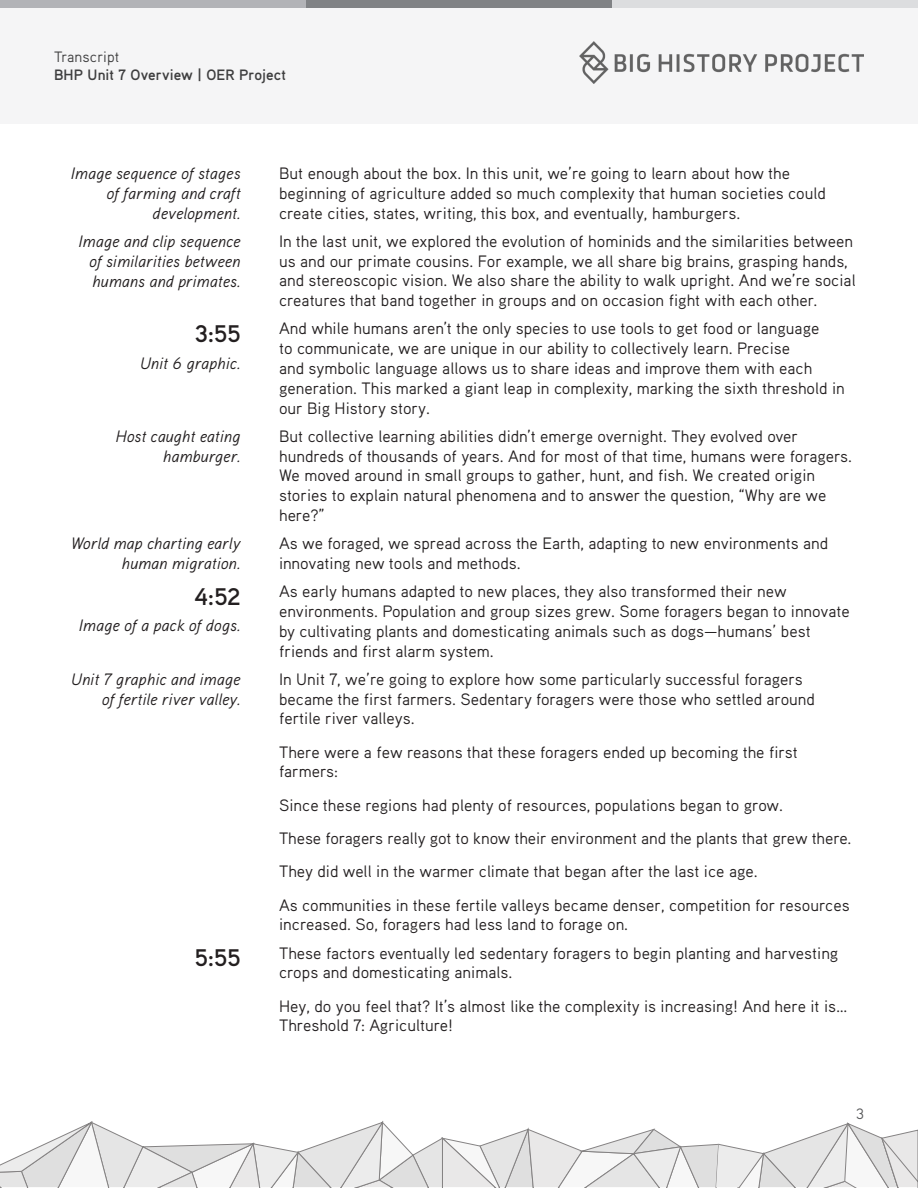
<style>
.page{position:relative;width:918px;height:1188px;background:#fff}
.page>*{position:absolute;margin:0;border:0;box-sizing:border-box;transform-origin:0 0}
.Timing_Header{font:700 24px "Aaux Pro";color:#231f20}
.Body{font:16.5px/19.8px "Aaux Pro";color:#231f20}
.Timing_Text_Descipti{font:italic 16.5px/19.8px "Aaux Pro";color:#231f20;text-align:right}
.t1{font:700 15px "Aaux Pro";letter-spacing:.005em;color:#3e3e3f}
.t2{font:15px "Aaux Pro";color:#3e3e3f}
.t3{font:15px "Aaux Pro";color:#57585a}
</style>
<div class="page">
<div style="left:0;top:0;width:918px;height:123px;background:#f5f5f6"></div>
<div style="left:0;top:0;width:306px;height:8px;background:#b2b3b7"></div>
<div style="left:306px;top:0;width:306px;height:8px;background:#808285"></div>
<div style="left:612px;top:0;width:306px;height:8px;background:#dcdddf"></div>
<svg style="left:0;top:1121px;width:918px;height:67px"></svg>
<img style="left:579px;top:41px;width:284px;height:42px">
<p class="t2" style="left:54px;top:47px;width:67px">Transcript</p>
<p class="t1" style="left:54px;top:65px;width:234px">BHP Unit 7 Overview | OER Project</p>
<h3 class="Timing_Text_Descipti" style="left:71px;top:163px;width:171px">Image sequence of stages of farming and craft development.</h3>
<p class="Body" style="left:279px;top:163px;width:548px">But enough about the box. In this unit, we’re going to learn about how the beginning of agriculture added so much complexity that human societies could create cities, states, writing, this box, and eventually, hamburgers.</p>
<h3 class="Timing_Text_Descipti" style="left:89px;top:231px;width:153px;text-align:justify;text-indent:-11px">Image and clip sequence of similarities between humans and primates.</h3>
<p class="Body" style="left:279px;top:231px;width:578px">In the last unit, we explored the evolution of hominids and the similarities between us and our primate cousins. For example, we all share big brains, grasping hands, and stereoscopic vision. We also share the ability to walk upright. And we’re social creatures that band together in groups and on occasion fight with each other.</p>
<h2 class="Timing_Header" style="left:195px;top:318px;width:47px">3:55</h2>
<h3 class="Timing_Text_Descipti" style="left:140px;top:352px;width:102px">Unit 6 graphic.</h3>
<p class="Body" style="left:279px;top:318px;width:567px">And while humans aren’t the only species to use tools to get food or language<br>to communicate, we are unique in our ability to collectively learn. Precise<br>and symbolic language allows us to share ideas and improve them with each generation. This marked a giant leap in complexity, marking the sixth threshold in our Big History story.</p>
<h3 class="Timing_Text_Descipti" style="left:116px;top:426px;width:126px">Host caught eating hamburger.</h3>
<p class="Body" style="left:279px;top:426px;width:575px">But collective learning abilities didn’t emerge overnight. They evolved over hundreds of thousands of years. And for most of that time, humans were foragers.<br>We moved around in small groups to gather, hunt, and fish. We created origin stories to explain natural phenomena and to answer the question, “Why are we here?”</p>
<h3 class="Timing_Text_Descipti" style="left:71px;top:533px;width:171px">World map charting early human migration.</h3>
<p class="Body" style="left:279px;top:533px;width:551px">As we foraged, we spread across the Earth, adapting to new environments and innovating new tools and methods.</p>
<h2 class="Timing_Header" style="left:194px;top:581px;width:48px">4:52</h2>
<h3 class="Timing_Text_Descipti" style="left:79px;top:615px;width:163px">Image of a pack of dogs.</h3>
<p class="Body" style="left:279px;top:581px;width:572px">As early humans adapted to new places, they also transformed their new environments. Population and group sizes grew. Some foragers began to innovate by cultivating plants and domesticating animals such as dogs—humans’ best friends and first alarm system.</p>
<h3 class="Timing_Text_Descipti" style="left:71px;top:669px;width:171px">Unit 7 graphic and image of fertile river valley.</h3>
<p class="Body" style="left:279px;top:669px;width:537px">In Unit 7, we’re going to explore how some particularly successful foragers became the first farmers. Sedentary foragers were those who settled around fertile river valleys.</p>
<p class="Body" style="left:279px;top:741px;width:520px">There were a few reasons that these foragers ended up becoming the first farmers:</p>
<p class="Body" style="left:279px;top:795px;width:506px">Since these regions had plenty of resources, populations began to grow.</p>
<p class="Body" style="left:279px;top:828px;width:574px">These foragers really got to know their environment and the plants that grew there.</p>
<p class="Body" style="left:279px;top:861px;width:480px">They did well in the warmer climate that began after the last ice age.</p>
<p class="Body" style="left:279px;top:894px;width:572px">As communities in these fertile valleys became denser, competition for resources increased. So, foragers had less land to forage on.</p>
<h2 class="Timing_Header" style="left:195px;top:942px;width:47px">5:55</h2>
<p class="Body" style="left:279px;top:942px;width:561px">These factors eventually led sedentary foragers to begin planting and harvesting crops and domesticating animals.</p>
<p class="Body" style="left:279px;top:996px;width:570px">Hey, do you feel that? It’s almost like the complexity is increasing! And here it is…<br>Threshold 7: Agriculture!</p>
<p class="t3" style="left:856px;top:1104px;width:9px">3</p>
</div>
